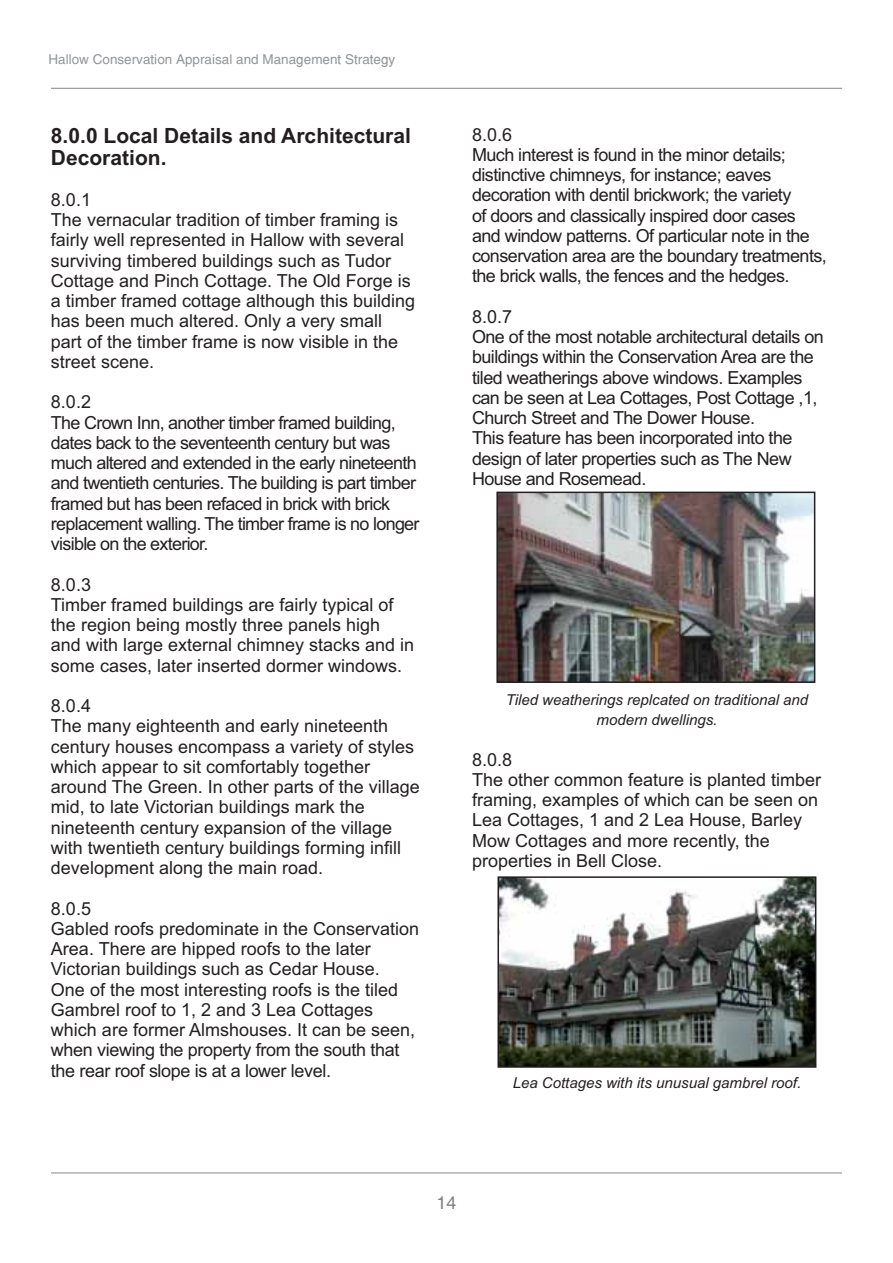
<style>
.page{position:relative;width:893px;height:1263px;background:#fff}
.page>*{position:absolute;margin:0;border:0;box-sizing:border-box;transform-origin:0 0}
.t1{font:700 21px/22.5px "Arial";color:#231f20}
.t2{font:18px/20.2px "Arial";color:#231f20}
.t3{font:18px/20.2px "Arial";letter-spacing:-.03em;color:#231f20}
.t4{font:18px/20.2px "Arial";letter-spacing:-.04em;color:#231f20}
.t5{font:18px "Switzerland Plain";color:#808285}
.t6{font:italic 15px/20.2px "Arial";color:#231f20;text-align:center}
.t7{font:13.5px "Switzerland Plain";color:#939598}
</style>
<div class="page">
<hr style="left:51px;top:1173px;width:791px;height:1px;background:#848688">
<hr style="left:51px;top:88px;width:791px;height:1px;background:#848688">
<img style="left:499px;top:495px;width:313px;height:185px">
<div style="left:496px;top:492px;width:319px;height:191px;border:2px solid #231f20"></div>
<img style="left:500px;top:879px;width:313px;height:186px">
<div style="left:497px;top:876px;width:319px;height:192px;border:2px solid #231f20"></div>
<p class="t7" style="left:48px;top:54px;width:348px">Hallow Conservation Appraisal and Management Strategy</p>
<p class="t1" style="left:51px;top:126px;width:361px">8.0.0 Local Details and Architectural<br>Decoration.</p>
<p class="t2" style="left:51px;top:191px;width:366px">8.0.1<br>The vernacular tradition of timber framing is fairly well represented in Hallow with several surviving timbered buildings such as Tudor Cottage and Pinch Cottage. The Old Forge is a timber framed cottage although this building has been much altered. Only a very small part of the timber frame is now visible in the street scene.</p>
<p class="t4" style="left:51px;top:394px;width:370px">8.0.2<br>The Crown Inn, another timber framed building, dates back to the seventeenth century but was much altered and extended in the early nineteenth and twentieth centuries. The building is part timber framed but has been refaced in brick with brick replacement walling. The timber frame is no longer visible on the exterior.</p>
<p class="t2" style="left:51px;top:576px;width:365px">8.0.3<br>Timber framed buildings are fairly typical of the region being mostly three panels high and with large external chimney stacks and in some cases, later inserted dormer windows.</p>
<p class="t2" style="left:51px;top:697px;width:370px">8.0.4<br>The many eighteenth and early nineteenth century houses encompass a variety of styles which appear to sit comfortably together around The Green. In other parts of the village mid, to late Victorian buildings mark the nineteenth century expansion of the village with twentieth century buildings forming infill development along the main road.</p>
<p class="t2" style="left:51px;top:900px;width:370px">8.0.5<br>Gabled roofs predominate in the Conservation Area. There are hipped roofs to the later Victorian buildings such as Cedar House.<br>One of the most interesting roofs is the tiled Gambrel roof to 1, 2 and 3 Lea Cottages which are former Almshouses. It can be seen, when viewing the property from the south that the rear roof slope is at a lower level.</p>
<p class="t3" style="left:472px;top:126px;width:356px">8.0.6<br>Much interest is found in the minor details; distinctive chimneys, for instance; eaves decoration with dentil brickwork; the variety<br>of doors and classically inspired door cases and window patterns. Of particular note in the conservation area are the boundary treatments, the brick walls, the fences and the hedges.</p>
<p class="t3" style="left:472px;top:308px;width:353px">8.0.7<br>One of the most notable architectural details on buildings within the Conservation Area are the tiled weatherings above windows. Examples can be seen at Lea Cottages, Post Cottage ,1, Church Street and The Dower House.<br>This feature has been incorporated into the design of later properties such as The New House and Rosemead.</p>
<p class="t6" style="left:506px;top:691px;width:304px">Tiled weatherings replcated on traditional and modern dwellings.</p>
<p class="t2" style="left:472px;top:751px;width:351px">8.0.8<br>The other common feature is planted timber framing, examples of which can be seen on<br>Lea Cottages, 1 and 2 Lea House, Barley<br>Mow Cottages and more recently, the properties in Bell Close.</p>
<p class="t6" style="left:513px;top:1074px;width:290px">Lea Cottages with its unusual gambrel roof.</p>
<p class="t5" style="left:436px;top:1196px;width:22px">14</p>
</div>
